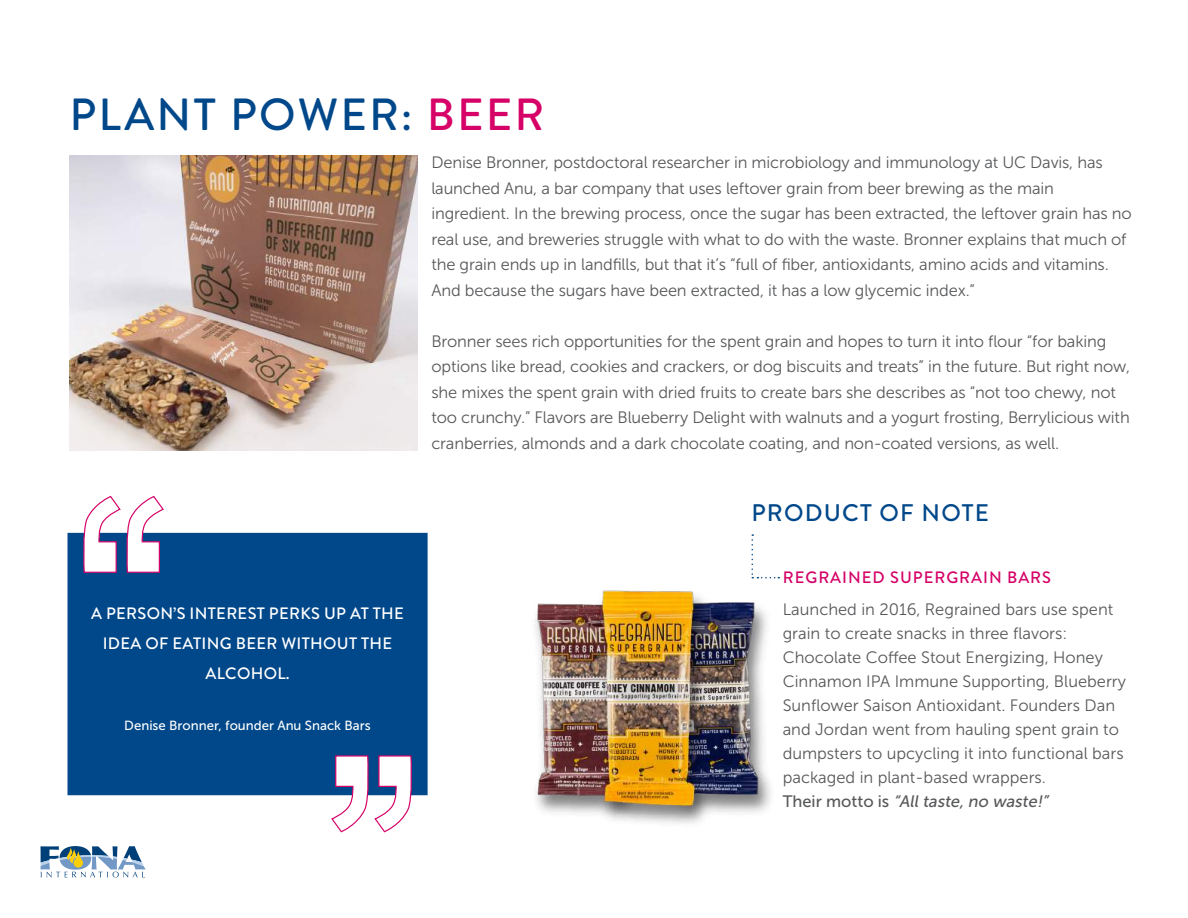
<style>
.page{position:relative;width:1188px;height:918px;background:#fff}
.page>*{position:absolute;margin:0;border:0;box-sizing:border-box;transform-origin:0 0}
.t1{font:500 45px "Brandon Grotesque";letter-spacing:.05em;color:#00488a}
.t2{font:500 24px "Brandon Grotesque";letter-spacing:.05em;color:#00488a}
.t3{font:16.5px/25.5px "Museo Sans 300";letter-spacing:-.01em;color:#57585a}
.t4{font:500 16.5px/29.7px "Brandon Grotesque";letter-spacing:.02em;color:#fff;text-align:center}
.t5{font:italic 16.5px "Museo Sans 500";color:#57585a}
.t6{font:500 16.5px "Brandon Grotesque";letter-spacing:.06em;color:#d60268}
.t7{font:13.2px "Museo Sans 500";color:#fff}
.s1{color:#d60268}
.s2{font-style:normal}
</style>
<div class="page">
<svg style="left:40px;top:846px;width:106px;height:32px"></svg>
<img style="left:535px;top:590px;width:236px;height:234px">
<img style="left:70px;top:156px;width:348px;height:294px">
<svg style="left:752px;top:534px;width:27px;height:44px"></svg>
<div style="left:68px;top:533px;width:360px;height:262px;background:#00488a;border:1px solid #00488a"></div>
<svg style="left:331px;top:755px;width:81px;height:77px"></svg>
<svg style="left:83px;top:497px;width:81px;height:76px"></svg>
<h1 class="t1" style="left:70px;top:83px;width:476px">PLANT POWER: <span class="s1">BEER</span></h1>
<p class="t3" style="left:431px;top:150px;width:702px">Denise Bronner, postdoctoral researcher in microbiology and immunology at UC Davis, has launched Anu, a bar company that uses leftover grain from beer brewing as the main ingredient. In the brewing process, once the sugar has been extracted, the leftover grain has no real use, and breweries struggle with what to do with the waste. Bronner explains that much of the grain ends up in landfills, but that it’s “full of fiber, antioxidants, amino acids and vitamins.<br>And because the sugars have been extracted, it has a low glycemic index.”</p>
<p class="t3" style="left:431px;top:328px;width:700px">Bronner sees rich opportunities for the spent grain and hopes to turn it into flour “for baking options like bread, cookies and crackers, or dog biscuits and treats” in the future. But right now, she mixes the spent grain with dried fruits to create bars she describes as “not too chewy, not too crunchy.” Flavors are Blueberry Delight with walnuts and a yogurt frosting, Berrylicious with cranberries, almonds and a dark chocolate coating, and non-coated versions, as well.</p>
<h2 class="t2" style="left:752px;top:497px;width:239px">PRODUCT OF NOTE</h2>
<p class="t4" style="left:91px;top:599px;width:314px">A PERSON’S INTEREST PERKS UP AT THE<br>IDEA OF EATING BEER WITHOUT THE<br>ALCOHOL.</p>
<p class="t7" style="left:124px;top:718px;width:248px">Denise Bronner, founder Anu Snack Bars</p>
<p class="t6" style="left:783px;top:566px;width:270px">REGRAINED SUPERGRAIN BARS</p>
<p class="t3" style="left:783px;top:598px;width:345px;line-height:24px">Launched in 2016, Regrained bars use spent grain to create snacks in three flavors:<br>Chocolate Coffee Stout Energizing, Honey Cinnamon IPA Immune Supporting, Blueberry Sunflower Saison Antioxidant. Founders Dan and Jordan went from hauling spent grain to dumpsters to upcycling it into functional bars packaged in plant-based wrappers.</p>
<p class="t5" style="left:783px;top:793px;width:270px"><span class="s2">T h e i r m o t t o i s</span> “All taste, no waste!”</p>
</div>
